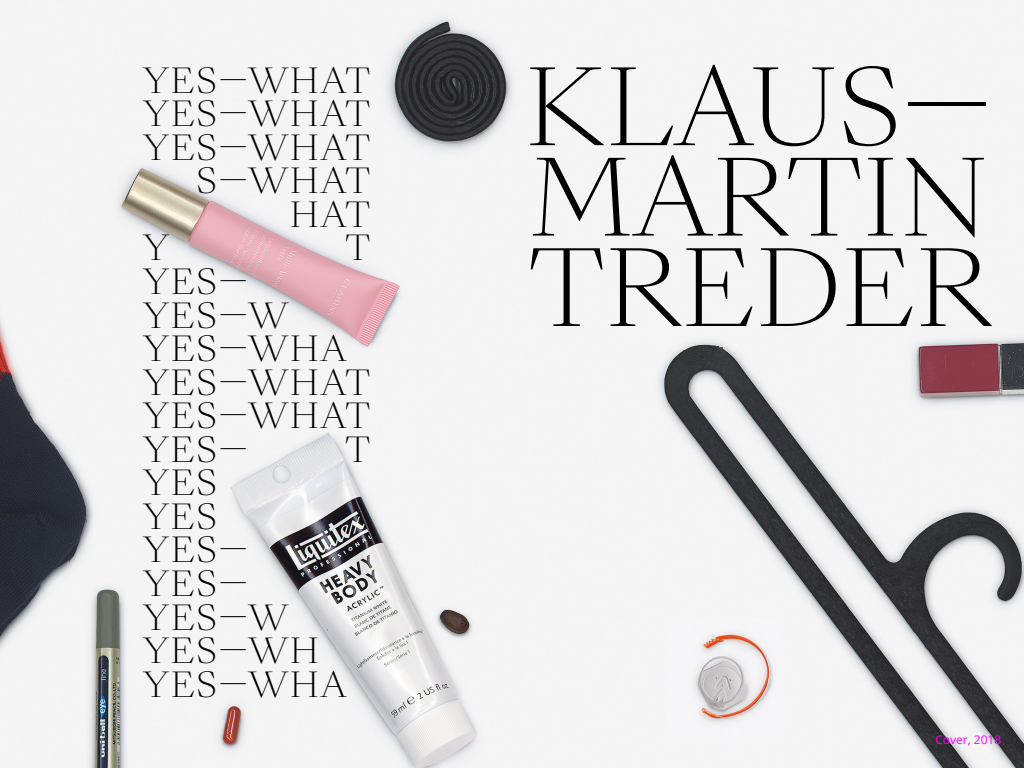
<style>
.page{position:relative;width:1024px;height:768px;background:#fff}
.page>*{position:absolute;margin:0;border:0;box-sizing:border-box;transform-origin:0 0}
.t1{font:300 102.5px/90.4px "Sang Bleu Kingdom";color:#000;text-align:justify}
.t2{font:300 33.6px/33.6px "Sang Bleu Kingdom";letter-spacing:.04em;color:#000}
.t3{font:12px "Open Sans";color:#f0f}
</style>
<div class="page">
<img style="left:0;top:0;width:1024px;height:768px">
<p class="t2" style="left:143px;top:65px;width:229px">YES —WHAT</p>
<p class="t2" style="left:143px;top:99px;width:229px">YES—WHAT</p>
<p class="t2" style="left:143px;top:132px;width:229px">YES—WHAT</p>
<p class="t2" style="left:196px;top:166px;width:176px">S—WHAT</p>
<p class="t2" style="left:290px;top:199px;width:82px">HAT</p>
<p class="t2" style="left:143px;top:233px;width:27px">Y</p>
<p class="t2" style="left:346px;top:233px;width:26px">T</p>
<p class="t2" style="left:143px;top:266px;width:229px">YES—<br>YES —W<br>YES—WHA<br>YES —WHAT<br>YES—WHAT<br>YES —</p>
<p class="t2" style="left:346px;top:434px;width:26px">T</p>
<p class="t2" style="left:143px;top:468px;width:205px">YES<br>YES<br>YES—<br>YES —<br>YES—W<br>YES —WH<br>YES—WHA</p>
<h1 class="t1" style="left:524px;top:67px;width:471px">KLAUS— MARTIN TREDER</h1>
<p class="t3" style="left:935px;top:731px;width:67px">Cover, 2018</p>
</div>
